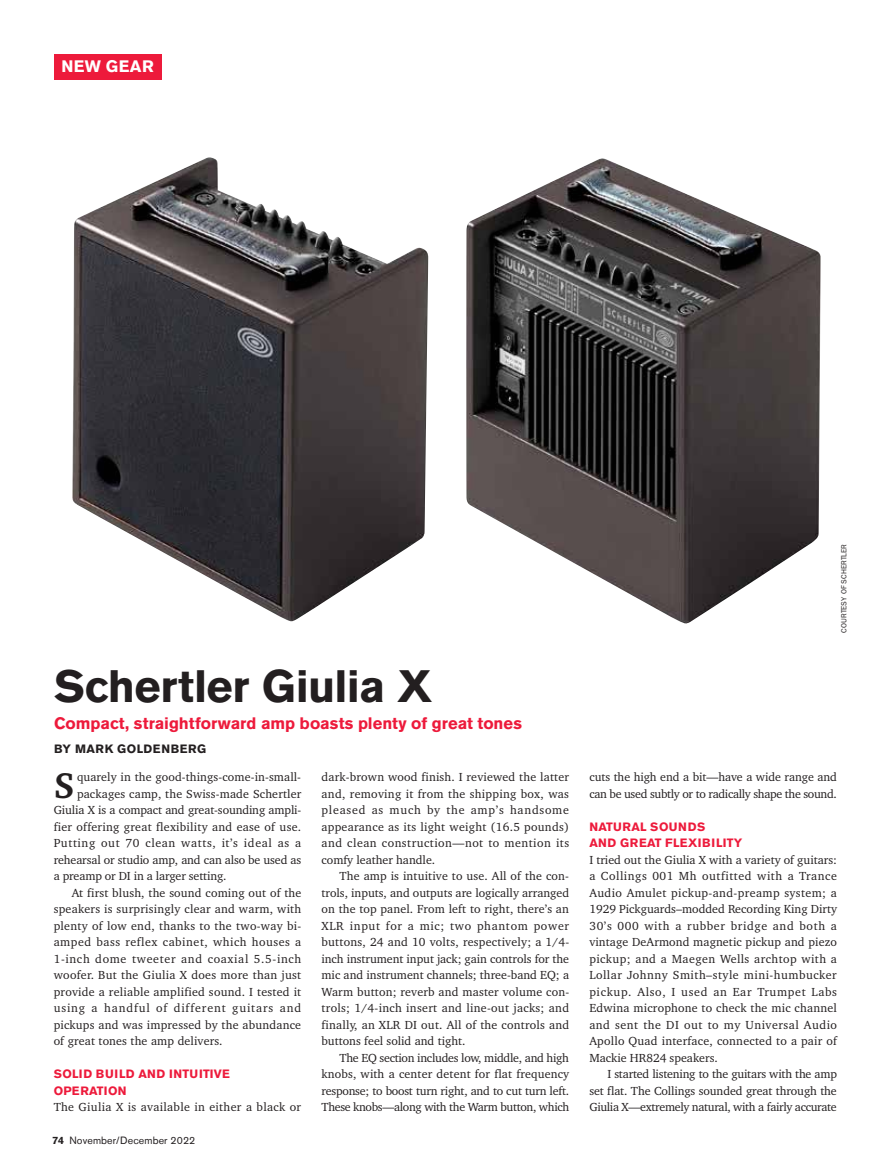
<style>
.page{position:relative;width:891px;height:1175px;background:#fff}
.page>*{position:absolute;margin:0;border:0;box-sizing:border-box;transform-origin:0 0}
.t1{font:700 45px "Akzidenz Grotesk BE";letter-spacing:-.005em;color:#231f20}
.t2{font:700 36.6px "Charter BT Pro";color:#231f20}
.t3{font:700 16.5px "Akzidenz Grotesk BE";color:#ed1a3b}
.t4{font:700 16.5px "Akzidenz Grotesk BE";letter-spacing:.03em;color:#fff}
.t5{font:12px/16.5px "Charter BT Pro";letter-spacing:.015em;color:#231f20;text-align:justify}
.t6{font:12px "Charter BT Pro";letter-spacing:-.01em;color:#231f20}
.t7{font:12px/16.5px "Charter BT Pro";letter-spacing:-.025em;color:#231f20}
.t8{font:700 12px/16.5px "Akzidenz Grotesk BE";letter-spacing:.02em;color:#ed1a3b}
.t9{font:12px "Charter BT Pro";letter-spacing:.05em;color:#231f20}
.t10{font:12px "Charter BT Pro";letter-spacing:.045em;color:#231f20}
.t11{font:12px "Charter BT Pro";letter-spacing:.055em;color:#231f20}
.t12{font:12px "Charter BT Pro";letter-spacing:.075em;color:#231f20}
.t13{font:700 12px "Akzidenz Grotesk BE";letter-spacing:.045em;color:#231f20}
.t14{font:10.5px "Akzidenz Grotesk BE";letter-spacing:.01em;color:#231f20}
.t15{font:7.5px "ITC Franklin Gothic Std";color:#231f20}
.s1{font-weight:700}
</style>
<div class="page">
<div style="left:54px;top:54px;width:107px;height:26px;background:#ed1a3b"></div>
<img style="left:72px;top:157px;width:356px;height:465px">
<img style="left:466px;top:158px;width:355px;height:466px">
<h3 class="t4" style="left:61px;top:57px;width:94px">NEW GEAR</h3>
<h1 class="t1" style="left:54px;top:660px;width:380px">Schertler Giulia X</h1>
<h3 class="t3" style="left:54px;top:713px;width:470px">Compact, straightforward amp boasts plenty of great tones</h3>
<p class="t13" style="left:54px;top:742px;width:154px">BY MARK GOLDENBERG</p>
<h2 class="t2" style="left:54px;top:763px;width:22px">S</h2>
<p class="t5" style="left:77px;top:768px;width:226px">quarely in the good-things-come-in-small-</p>
<p class="t5" style="left:77px;top:785px;width:226px">packages camp, the Swiss-made Schertler</p>
<p class="t6" style="left:54px;top:803px;width:249px">Giulia X is a compact and great-sounding ampli-</p>
<p class="t5" style="left:54px;top:818px;width:249px">fier offering great flexibility and ease of use.</p>
<p class="t9" style="left:54px;top:836px;width:249px">Putting out 70 clean watts, it’s ideal as a</p>
<p class="t6" style="left:54px;top:852px;width:249px">rehearsal or studio amp, and can also be used as</p>
<p class="t6" style="left:54px;top:869px;width:174px">a preamp or DI in a larger setting.</p>
<p class="t5" style="left:72px;top:884px;width:231px">At first blush, the sound coming out of the</p>
<p class="t5" style="left:54px;top:900px;width:249px">speakers is surprisingly clear and warm, with</p>
<p class="t5" style="left:54px;top:917px;width:249px">plenty of low end, thanks to the two-way bi-</p>
<p class="t10" style="left:54px;top:935px;width:249px">amped bass reflex cabinet, which houses a</p>
<p class="t11" style="left:54px;top:951px;width:249px">1-inch dome tweeter and coaxial 5.5-inch</p>
<p class="t5" style="left:54px;top:966px;width:249px">woofer. But the Giulia X does more than just</p>
<p class="t5" style="left:54px;top:983px;width:249px">provide a reliable amplified sound. I tested it</p>
<p class="t12" style="left:54px;top:1001px;width:249px">using a handful of different guitars and</p>
<p class="t5" style="left:54px;top:1016px;width:249px">pickups and was impressed by the abundance</p>
<p class="t5" style="left:54px;top:1032px;width:170px">of great tones the amp delivers.</p>
<p class="t8" style="left:54px;top:1065px;width:178px">SOLID BUILD AND INTUITIVE<br>OPERATION</p>
<p class="t5" style="left:54px;top:1098px;width:249px">The Giulia X is available in either a black or</p>
<p class="t14" style="left:53px;top:1134px;width:144px"><span class="s1">74</span> November/December 2022</p>
<p class="t5" style="left:322px;top:768px;width:249px">dark-brown wood finish. I reviewed the latter and, removing it from the shipping box, was pleased as much by the amp’s handsome appearance as its light weight (16.5 pounds) and clean construction—not to mention its comfy leather handle.</p>
<p class="t5" style="left:322px;top:867px;width:249px;text-indent:18px">The amp is intuitive to use. All of the con&shy;trols, inputs, and outputs are logically arranged on the top panel. From left to right, there’s an XLR input for a mic; two phantom power buttons, 24 and 10 volts, respectively; a 1/4- inch instrument input jack; gain controls for the mic and instrument channels; three-band EQ; a Warm button; reverb and master volume con&shy;trols; 1/4-inch insert and line-out jacks; and finally, an XLR DI out. All of the controls and buttons feel solid and tight.</p>
<p class="t5" style="left:322px;top:1049px;width:249px;text-indent:18px">The EQ section includes low, middle, and high knobs, with a center detent for flat frequency response; to boost turn right, and to cut turn left.<br>These knobs—along with the Warm button, which</p>
<p class="t15" style="left:840px;top:632px;width:90px;rotate:-90deg">COURTESY OF SCHERTLER</p>
<p class="t7" style="left:589px;top:768px;width:249px">cuts the high end a bit—have a wide range and can be used subtly or to radically shape the sound.</p>
<p class="t8" style="left:589px;top:818px;width:154px">NATURAL SOUNDS<br>AND GREAT FLEXIBILITY</p>
<p class="t5" style="left:589px;top:851px;width:249px">I tried out the Giulia X with a variety of guitars: a Collings 001 Mh outfitted with a Trance Audio Amulet pickup-and-preamp system; a 1929 Pickguards–modded Recording King Dirty 30’s 000 with a rubber bridge and both a vintage DeArmond magnetic pickup and piezo pickup; and a Maegen Wells archtop with a Lollar Johnny Smith–style mini-humbucker pickup. Also, I used an Ear Trumpet Labs Edwina microphone to check the mic channel and sent the DI out to my Universal Audio Apollo Quad interface, connected to a pair of Mackie HR824 speakers.</p>
<p class="t5" style="left:589px;top:1065px;width:249px;text-indent:18px">I started listening to the guitars with the amp set flat. The Collings sounded great through the Giulia X—extremely natural, with a fairly accurate</p>
</div>
